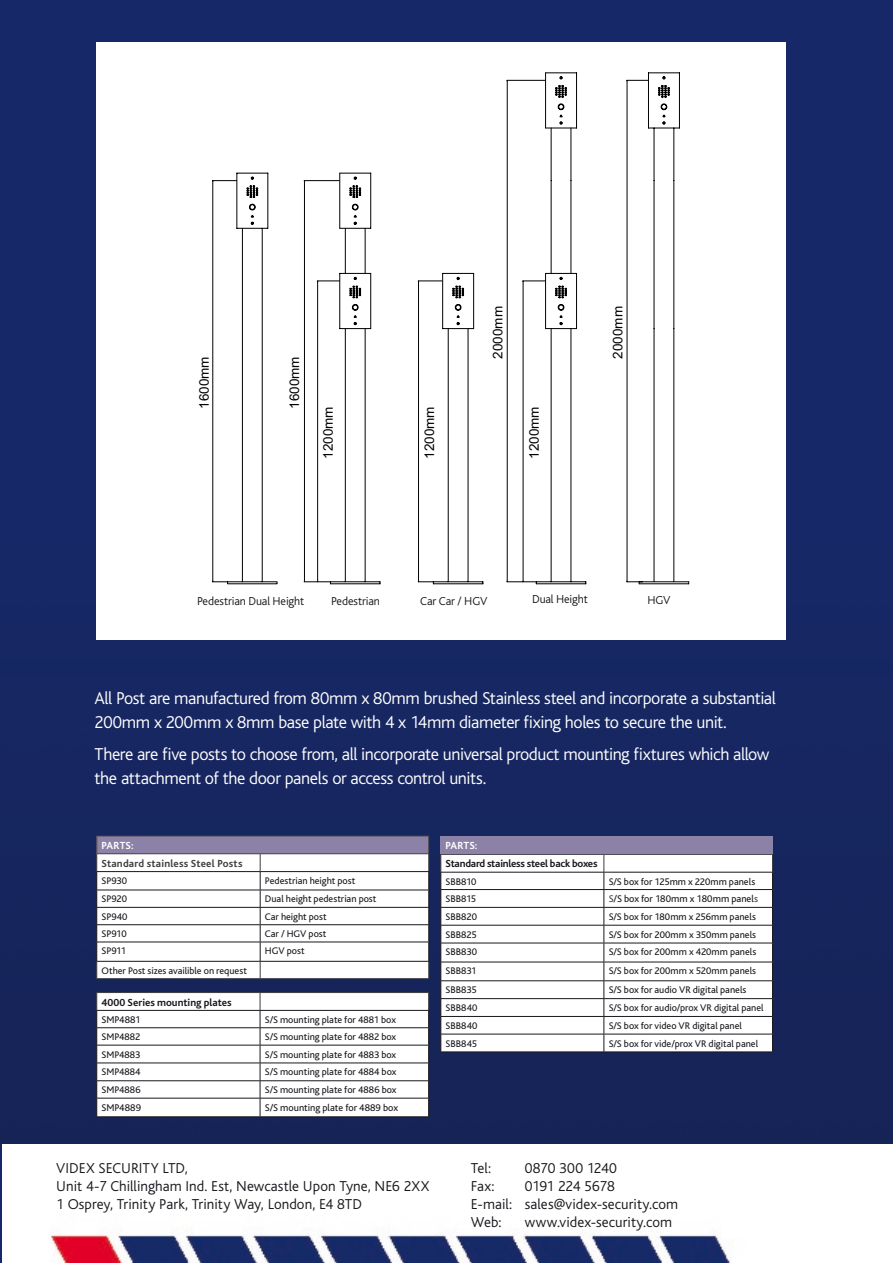
<style>
.page{position:relative;width:893px;height:1263px;background:#fff}
.page>*{position:absolute;margin:0;border:0;box-sizing:border-box;transform-origin:0 0}
.t1{font:300 18px/24px "Bliss";letter-spacing:-.025em;color:#fff}
.t2{font:300 15px/18px "Bliss";letter-spacing:.005em;color:#1a171c}
.t3{font:13.35px "Arial";color:#000}
.t4{font:300 12px "Bliss";letter-spacing:-.01em;color:#1a171c}
.t5{font:700 10.8px "Bliss";letter-spacing:-.015em;color:#1a171c}
.t6{font:700 10.8px "Bliss";letter-spacing:.02em;color:#3e3e40}
.t7{font:700 10.8px "Bliss";letter-spacing:.005em;color:#fff}
.t8{font:10.2px "Bliss";color:#1a171c}
.t9{font:10.05px "Bliss";color:#1a171c}
.s1{color:#3e3e40}
</style>
<div class="page">
<img style="left:0;top:0;width:893px;height:1145px">
<svg style="left:96px;top:836px;width:333px;height:143px"></svg>
<hr style="left:96px;top:961px;width:164px;height:1px;background:#1a171c">
<hr style="left:260px;top:961px;width:169px;height:1px;background:#1a171c">
<img style="left:50px;top:1230px;width:680px;height:33px">
<svg style="left:442px;top:855px;width:330px;height:196px"></svg>
<hr style="left:441px;top:854px;width:163px;height:1px;background:#3e3e40">
<hr style="left:604px;top:854px;width:169px;height:1px;background:#3e3e40">
<hr style="left:441px;top:872px;width:163px;height:1px;background:#1a171c">
<hr style="left:604px;top:872px;width:169px;height:1px;background:#1a171c">
<hr style="left:441px;top:889px;width:163px;height:1px;background:#1a171c">
<hr style="left:604px;top:889px;width:169px;height:1px;background:#1a171c">
<hr style="left:441px;top:907px;width:163px;height:1px;background:#1a171c">
<hr style="left:604px;top:907px;width:169px;height:1px;background:#1a171c">
<hr style="left:441px;top:925px;width:163px;height:1px;background:#1a171c">
<hr style="left:604px;top:925px;width:169px;height:1px;background:#1a171c">
<hr style="left:441px;top:943px;width:163px;height:1px;background:#1a171c">
<hr style="left:604px;top:943px;width:169px;height:1px;background:#1a171c">
<hr style="left:441px;top:962px;width:163px;height:1px;background:#1a171c">
<hr style="left:604px;top:962px;width:169px;height:1px;background:#1a171c">
<hr style="left:441px;top:980px;width:163px;height:1px;background:#1a171c">
<hr style="left:604px;top:980px;width:169px;height:1px;background:#1a171c">
<hr style="left:441px;top:998px;width:163px;height:1px;background:#1a171c">
<hr style="left:604px;top:998px;width:169px;height:1px;background:#1a171c">
<hr style="left:441px;top:1016px;width:163px;height:1px;background:#1a171c">
<hr style="left:604px;top:1016px;width:169px;height:1px;background:#1a171c">
<hr style="left:441px;top:1034px;width:163px;height:1px;background:#1a171c">
<svg style="left:441px;top:855px;width:1px;height:196px"></svg>
<hr style="left:604px;top:1034px;width:169px;height:1px;background:#1a171c">
<svg style="left:604px;top:855px;width:1px;height:196px"></svg>
<svg style="left:772px;top:855px;width:1px;height:196px"></svg>
<hr style="left:441px;top:1051px;width:163px;height:1px;background:#1a171c">
<hr style="left:604px;top:1051px;width:169px;height:1px;background:#1a171c">
<svg style="left:96px;top:992px;width:333px;height:124px"></svg>
<hr style="left:96px;top:1116px;width:164px;height:1px;background:#1a171c">
<hr style="left:260px;top:1116px;width:169px;height:1px;background:#1a171c">
<div style="left:96px;top:43px;width:690px;height:597px;background:#fff"></div>
<svg style="left:212px;top:72px;width:365px;height:511px"></svg>
<hr style="left:317px;top:282px;width:1px;height:299px;background:#000">
<hr style="left:304px;top:180px;width:35px;height:1px;background:#000">
<hr style="left:304px;top:181px;width:1px;height:400px;background:#000">
<svg style="left:304px;top:581px;width:26px;height:1px"></svg>
<hr style="left:418px;top:282px;width:1px;height:299px;background:#000">
<svg style="left:418px;top:581px;width:15px;height:1px"></svg>
<hr style="left:523px;top:282px;width:1px;height:299px;background:#000">
<svg style="left:317px;top:172px;width:250px;height:157px"></svg>
<hr style="left:507px;top:80px;width:38px;height:1px;background:#000">
<hr style="left:507px;top:81px;width:1px;height:500px;background:#000">
<svg style="left:507px;top:581px;width:29px;height:1px"></svg>
<svg style="left:626px;top:72px;width:63px;height:512px"></svg>
<div style="left:441px;top:836px;width:332px;height:17px;background:#8c81a7"></div>
<h3 class="t3" style="left:197px;top:409px;width:54px;rotate:-90deg">1600mm</h3>
<h3 class="t3" style="left:287px;top:409px;width:54px;rotate:-90deg">1600mm</h3>
<h3 class="t3" style="left:321px;top:459px;width:54px;rotate:-90deg">1200mm</h3>
<h3 class="t3" style="left:422px;top:459px;width:54px;rotate:-90deg">1200mm</h3>
<h3 class="t3" style="left:490px;top:358px;width:54px;rotate:-90deg">2000mm</h3>
<h3 class="t3" style="left:527px;top:459px;width:54px;rotate:-90deg">1200mm</h3>
<h3 class="t3" style="left:610px;top:358px;width:54px;rotate:-90deg">2000mm</h3>
<p class="t4" style="left:197px;top:594px;width:109px">Pedestrian Dual Height</p>
<p class="t4" style="left:331px;top:594px;width:50px">Pedestrian</p>
<p class="t4" style="left:420px;top:595px;width:69px">Car Car / HGV</p>
<p class="t4" style="left:532px;top:593px;width:57px">Dual Height</p>
<p class="t4" style="left:647px;top:594px;width:25px">HGV</p>
<h1 class="t1" style="left:95px;top:687px;width:683px">All Post are manufactured from 80mm x 80mm brushed Stainless steel and incorporate a substantial<br>200mm x 200mm x 8mm base plate with 4 x 14mm diameter fixing holes to secure the unit.</h1>
<h1 class="t1" style="left:95px;top:742px;width:676px">There are five posts to choose from, all incorporate universal product mounting fixtures which allow the attachment of the door panels or access control units.</h1>
<p class="t7" style="left:102px;top:840px;width:34px">PARTS:</p>
<p class="t6" style="left:102px;top:858px;width:143px">Standard stainless Steel Posts</p>
<p class="t9" style="left:102px;top:875px;width:27px">SP930</p>
<p class="t9" style="left:265px;top:875px;width:92px">Pedestrian height post</p>
<p class="t9" style="left:102px;top:894px;width:27px">SP920</p>
<p class="t9" style="left:265px;top:894px;width:113px">Dual height pedestrian post</p>
<p class="t9" style="left:102px;top:911px;width:27px">SP940</p>
<p class="t9" style="left:265px;top:911px;width:63px">Car height post</p>
<p class="t9" style="left:102px;top:929px;width:27px">SP910</p>
<p class="t9" style="left:265px;top:929px;width:63px">Car / HGV post</p>
<p class="t9" style="left:102px;top:946px;width:26px">SP911</p>
<p class="t9" style="left:265px;top:946px;width:41px">HGV post</p>
<p class="t9" style="left:102px;top:965px;width:147px">Other Post sizes availible on request</p>
<p class="t5" style="left:102px;top:996px;width:132px">4000 Series mounting plates</p>
<p class="t8" style="left:102px;top:1014px;width:41px">SMP4881</p>
<p class="t9" style="left:265px;top:1014px;width:133px">S/S mounting plate for 4881 box</p>
<p class="t9" style="left:102px;top:1032px;width:40px">SMP4882</p>
<p class="t9" style="left:265px;top:1032px;width:133px">S/S mounting plate for 4882 box</p>
<p class="t9" style="left:102px;top:1049px;width:40px">SMP4883</p>
<p class="t9" style="left:265px;top:1049px;width:133px">S/S mounting plate for 4883 box</p>
<p class="t9" style="left:102px;top:1067px;width:41px">SMP4884</p>
<p class="t9" style="left:265px;top:1067px;width:133px">S/S mounting plate for 4884 box</p>
<p class="t9" style="left:102px;top:1085px;width:41px">SMP4886</p>
<p class="t9" style="left:265px;top:1085px;width:133px">S/S mounting plate for 4886 box</p>
<p class="t8" style="left:102px;top:1102px;width:41px">SMP4889</p>
<p class="t8" style="left:265px;top:1102px;width:135px">S/S mounting plate for 4889 box</p>
<p class="t7" style="left:445px;top:839px;width:34px">PARTS:</p>
<p class="t5" style="left:446px;top:858px;width:153px">Standard stainless steel back boxes</p>
<p class="t9" style="left:446px;top:876px;width:32px">SBB810</p>
<p class="t9" style="left:609px;top:876px;width:148px">S/S box for 125mm x 220mm panels</p>
<p class="t9" style="left:446px;top:893px;width:32px">SBB815</p>
<p class="t8" style="left:609px;top:893px;width:151px"><span class="s1">S</span>/S box for 180mm x 180mm panel<span class="s1">s</span></p>
<p class="t9" style="left:446px;top:911px;width:33px">SBB820</p>
<p class="t9" style="left:609px;top:911px;width:149px">S/S box for 180mm x 256mm panels</p>
<p class="t9" style="left:446px;top:929px;width:33px">SBB825</p>
<p class="t9" style="left:609px;top:929px;width:149px">S/S box for 200mm x 350mm panels</p>
<p class="t9" style="left:446px;top:947px;width:33px">SBB830</p>
<p class="t9" style="left:609px;top:947px;width:149px">S/S box for 200mm x 420mm panels</p>
<p class="t9" style="left:446px;top:966px;width:32px">SBB831</p>
<p class="t9" style="left:609px;top:966px;width:149px">S/S box for 200mm x 520mm panels</p>
<p class="t9" style="left:446px;top:985px;width:33px">SBB835</p>
<p class="t9" style="left:609px;top:985px;width:139px">S/S box for audio VR digital panels</p>
<p class="t9" style="left:446px;top:1002px;width:33px">SBB840</p>
<p class="t9" style="left:609px;top:1002px;width:156px">S/S box for audio/prox VR digital panel</p>
<p class="t9" style="left:446px;top:1020px;width:33px">SBB840</p>
<p class="t9" style="left:609px;top:1020px;width:135px">S/S box for video VR digital panel</p>
<p class="t9" style="left:446px;top:1038px;width:33px">SBB845</p>
<p class="t9" style="left:609px;top:1038px;width:151px">S/S box for vide/prox VR digital panel</p>
<h2 class="t2" style="left:56px;top:1159px;width:365px">VIDEX SECURITY LTD,<br>Unit 4-7 Chillingham Ind. Est, Newcastle Upon Tyne, Ne6 2xx<br>1 Osprey, Trinity Park, Trinity Way, London, E4 8td</h2>
<h2 class="t2" style="left:471px;top:1159px;width:22px">Tel:</h2>
<h2 class="t2" style="left:525px;top:1159px;width:94px">0870 300 1240</h2>
<h2 class="t2" style="left:471px;top:1177px;width:209px;text-indent:54px">0191 224 5678<br>E-mail: sales@videx-security.com<br>Web:</h2>
<h2 class="t2" style="left:471px;top:1177px;width:25px">Fax:</h2>
<h2 class="t2" style="left:525px;top:1213px;width:149px">www.videx-security.com</h2>
</div>
